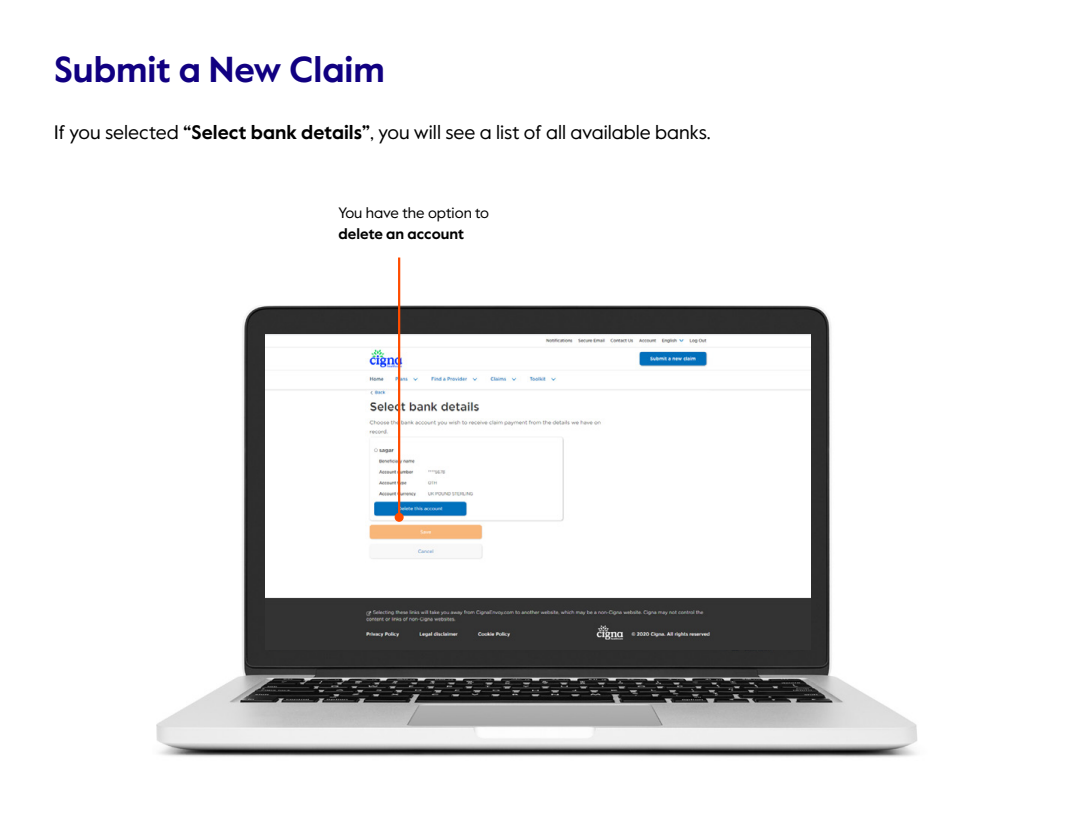
<style>
.page{position:relative;width:1080px;height:830px;background:#fff}
.page>*{position:absolute;margin:0;border:0;box-sizing:border-box;transform-origin:0 0}
.t1{font:700 36px "Value Sans Pro";color:#110081}
.t2{font:19.5px "Value Sans Pro";color:#000}
.t3{font:15px "Value Sans Pro";color:#000}
.t4{font:700 15px "Value Sans Pro";color:#000}
.s1{font-weight:700}
</style>
<div class="page">
<img style="left:156px;top:306px;width:762px;height:451px">
<img style="left:265px;top:334px;width:546px;height:315px">
<hr style="left:398px;top:257px;width:2px;height:260px;background:#ff4d00">
<div style="left:395px;top:512px;width:9px;height:9px;background:#ff4d00;border-radius:50%"></div>
<h1 class="t1" style="left:54px;top:48px;width:332px">Submit a New Claim</h1>
<p class="t2" style="left:54px;top:120px;width:658px">If you selected <span class="s1">“Select bank details”</span>, you will see a list of all available banks.</p>
<p class="t3" style="left:338px;top:203px;width:152px">You have the option to</p>
<p class="t4" style="left:338px;top:224px;width:127px">delete an account</p>
</div>
